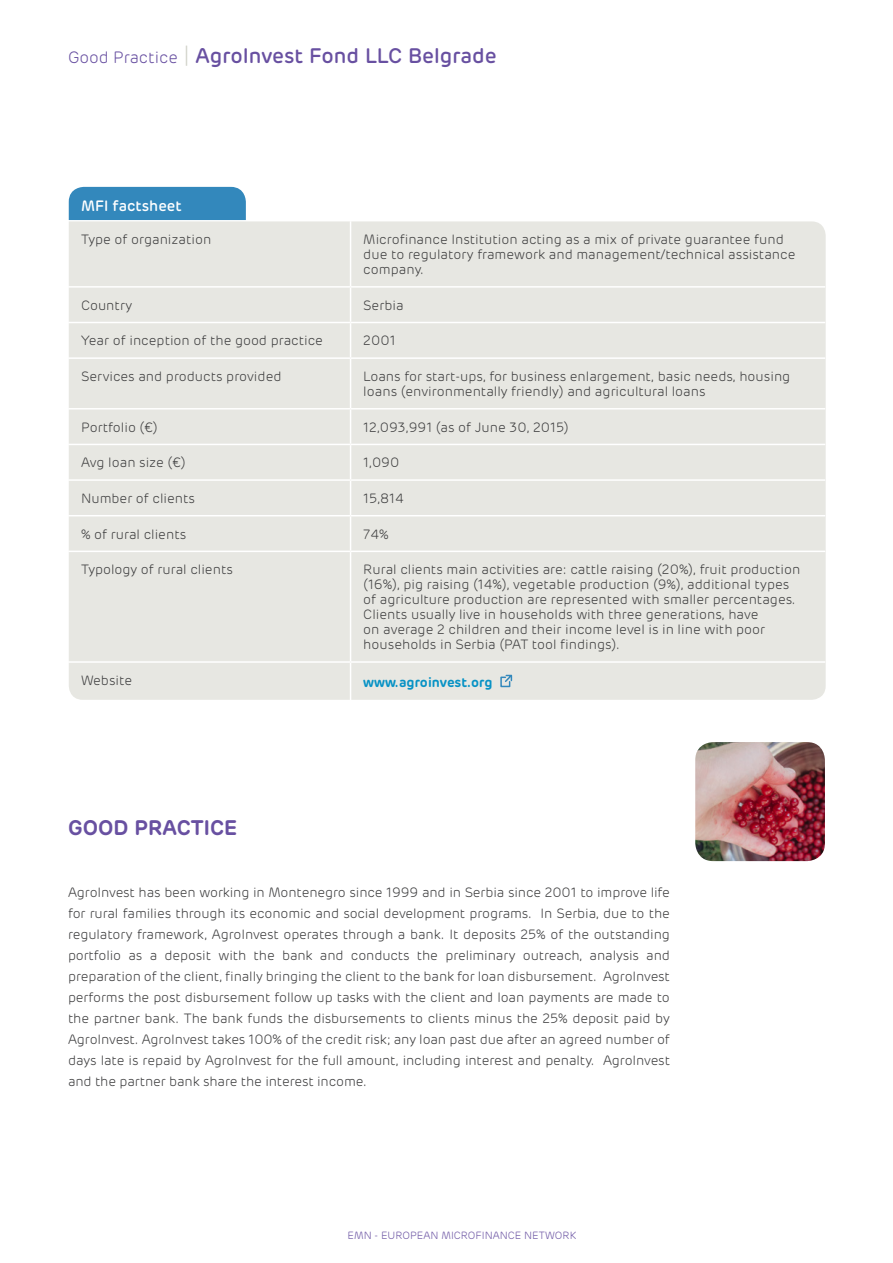
<style>
.page{position:relative;width:893px;height:1263px;background:#fff}
.page>*{position:absolute;margin:0;border:0;box-sizing:border-box;transform-origin:0 0}
.Grande{font:500 21px "Rubrik";color:#6850a1}
.SUBT_ficha{font:600 21px "Rubrik";color:#6850a1}
.TitTabla{font:500 15px "Rubrik";color:#fff}
.TEXTO2col{font:300 13.5px/21px "Rubrik";color:#3e3e3f}
.t1{font:600 13.5px "Rubrik";color:#0792c5}
.t2{font:300 10.5px "Rubrik";color:#6850a1}
.s1{font-weight:300;font-size:16.5px}
.s2{font-weight:300;color:#d0d1c8}
</style>
<div class="page">
<div style="left:69px;top:221px;width:757px;height:479px;background:#e7e7e2"></div>
<div style="left:69px;top:187px;width:177px;height:33px;background:#3388bc"></div>
<hr style="left:350px;top:221px;width:1px;height:65px;background:#fff">
<hr style="left:68px;top:286px;width:283px;height:2px;background:#fff">
<hr style="left:351px;top:286px;width:474px;height:2px;background:#fff">
<hr style="left:350px;top:288px;width:1px;height:34px;background:#fff">
<hr style="left:68px;top:322px;width:283px;height:1px;background:#fff">
<hr style="left:351px;top:322px;width:474px;height:1px;background:#fff">
<hr style="left:350px;top:323px;width:1px;height:34px;background:#fff">
<hr style="left:68px;top:357px;width:283px;height:2px;background:#fff">
<hr style="left:351px;top:357px;width:474px;height:2px;background:#fff">
<hr style="left:350px;top:359px;width:1px;height:49px;background:#fff">
<hr style="left:68px;top:408px;width:283px;height:1px;background:#fff">
<hr style="left:351px;top:408px;width:474px;height:1px;background:#fff">
<hr style="left:350px;top:409px;width:1px;height:35px;background:#fff">
<hr style="left:68px;top:444px;width:283px;height:1px;background:#fff">
<hr style="left:351px;top:444px;width:474px;height:1px;background:#fff">
<hr style="left:350px;top:445px;width:1px;height:34px;background:#fff">
<hr style="left:68px;top:479px;width:283px;height:2px;background:#fff">
<hr style="left:351px;top:479px;width:474px;height:2px;background:#fff">
<hr style="left:350px;top:481px;width:1px;height:34px;background:#fff">
<hr style="left:68px;top:515px;width:283px;height:1px;background:#fff">
<hr style="left:351px;top:515px;width:474px;height:1px;background:#fff">
<hr style="left:350px;top:516px;width:1px;height:35px;background:#fff">
<hr style="left:68px;top:551px;width:283px;height:1px;background:#fff">
<hr style="left:351px;top:551px;width:474px;height:1px;background:#fff">
<hr style="left:350px;top:552px;width:1px;height:109px;background:#fff">
<hr style="left:68px;top:661px;width:283px;height:2px;background:#fff">
<hr style="left:351px;top:661px;width:474px;height:2px;background:#fff">
<hr style="left:350px;top:663px;width:1px;height:47px;background:#fff">
<svg style="left:500px;top:674px;width:15px;height:14px"></svg>
<img style="left:695px;top:742px;width:130px;height:119px">
<p class="Grande" style="left:68px;top:42px;width:430px"><span class="s1">Good Practice</span> <span class="s2">|</span> AgroInvest Fond LLC Belgrade</p>
<p class="TitTabla" style="left:81px;top:197px;width:102px">MFI factsheet</p>
<p class="TEXTO2col" style="left:81px;top:229px;width:132px">Type of organization</p>
<p class="TEXTO2col" style="left:363px;top:232px;width:434px;line-height:15px">Microfinance Institution acting as a mix of private guarantee fund due to regulatory framework and management/technical assistance company.</p>
<p class="TEXTO2col" style="left:81px;top:294px;width:53px">Country</p>
<p class="TEXTO2col" style="left:363px;top:294px;width:42px">Serbia</p>
<p class="TEXTO2col" style="left:81px;top:330px;width:243px">Year of inception of the good practice</p>
<p class="TEXTO2col" style="left:363px;top:330px;width:34px">2001</p>
<p class="TEXTO2col" style="left:81px;top:366px;width:202px">Services and products provided</p>
<p class="TEXTO2col" style="left:363px;top:369px;width:429px;line-height:15px">Loans for start-ups, for business enlargement, basic needs, housing loans (environmentally friendly) and agricultural loans</p>
<p class="TEXTO2col" style="left:81px;top:416px;width:78px">Portfolio (€)</p>
<p class="TEXTO2col" style="left:363px;top:416px;width:207px">12,093,991 (as of June 30, 2015)</p>
<p class="TEXTO2col" style="left:81px;top:452px;width:106px">Avg loan size (€)</p>
<p class="TEXTO2col" style="left:363px;top:452px;width:38px">1,090</p>
<p class="TEXTO2col" style="left:81px;top:488px;width:115px">Number of clients</p>
<p class="TEXTO2col" style="left:363px;top:488px;width:42px">15,814</p>
<p class="TEXTO2col" style="left:81px;top:523px;width:107px">% of rural clients</p>
<p class="TEXTO2col" style="left:363px;top:523px;width:27px">74%</p>
<p class="TEXTO2col" style="left:81px;top:559px;width:153px">Typology of rural clients</p>
<p class="TEXTO2col" style="left:363px;top:562px;width:439px;line-height:15px">Rural clients main activities are: cattle raising (20%), fruit production (16%), pig raising (14%), vegetable production (9%), additional types of agriculture production are represented with smaller percentages.<br>Clients usually live in households with three generations, have<br>on average 2 children and their income level is in line with poor households in Serbia (PAT tool findings).</p>
<p class="TEXTO2col" style="left:81px;top:670px;width:53px">Website</p>
<p class="t1" style="left:363px;top:674px;width:131px">www.agroinvest.org</p>
<p class="SUBT_ficha" style="left:68px;top:814px;width:171px">GOOD PRACTICE</p>
<p class="TEXTO2col" style="left:68px;top:881px;width:603px;text-align:justify">AgroInvest has been working in Montenegro since 1999 and in Serbia since 2001 to improve life for rural families through its economic and social development programs. In Serbia, due to the regulatory framework, AgroInvest operates through a bank. It deposits 25% of the outstanding portfolio as a deposit with the bank and conducts the preliminary outreach, analysis and preparation of the client, finally bringing the client to the bank for loan disbursement. AgroInvest performs the post disbursement follow up tasks with the client and loan payments are made to the partner bank. The bank funds the disbursements to clients minus the 25% deposit paid by AgroInvest. AgroInvest takes 100% of the credit risk; any loan past due after an agreed number of days late is repaid by AgroInvest for the full amount, including interest and penalty. AgroInvest and the partner bank share the interest income.</p>
<p class="t2" style="left:348px;top:1229px;width:230px">EMN - EUROPEAN MICROFINANCE NETWORK</p>
</div>
